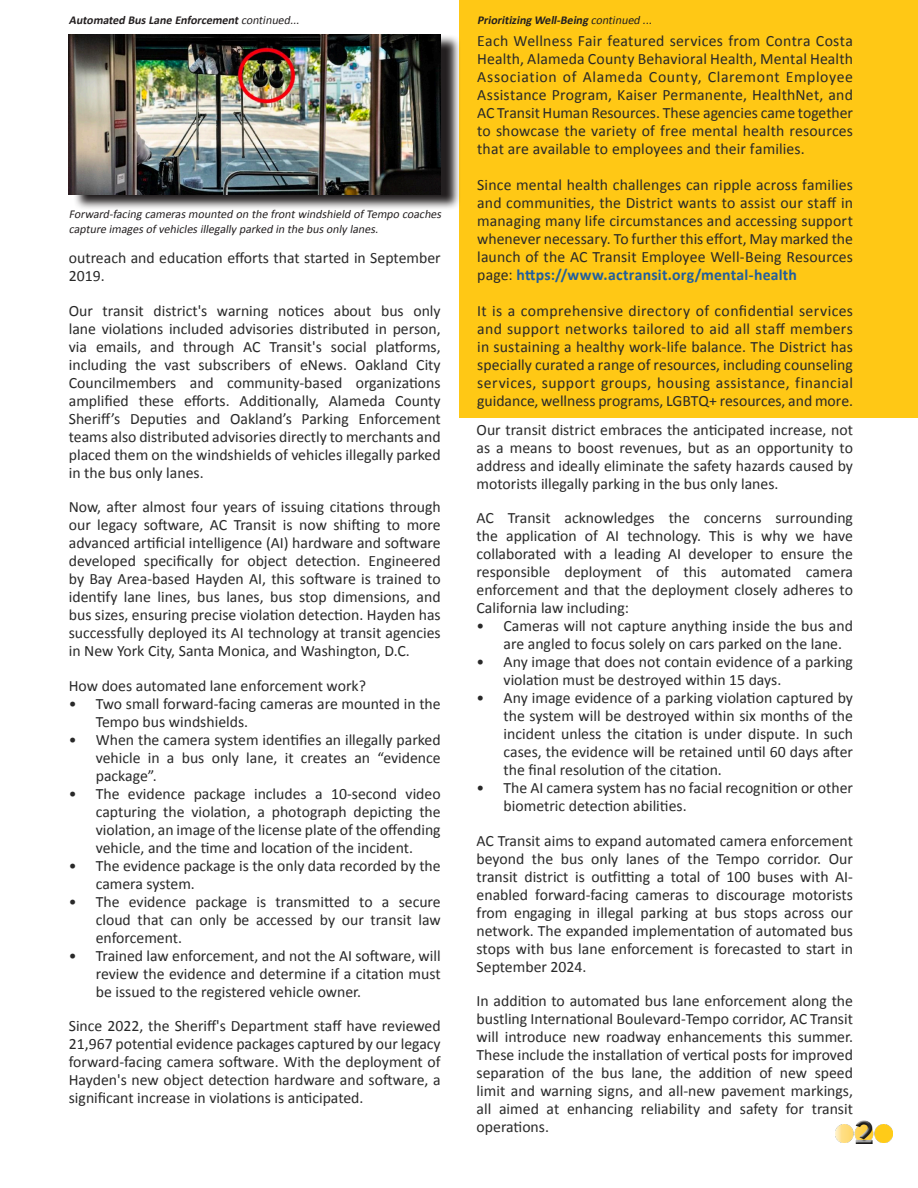
<style>
.page{position:relative;width:918px;height:1188px;background:#fff}
.page>*{position:absolute;margin:0;border:0;box-sizing:border-box;transform-origin:0 0}
.t1{font:33.75px "Quantify";color:#292929}
.Paragraph_Style_1{font:15.75px/18px "Calibri";color:#292929;text-align:justify}
.Paragraph_Style_3{font:15.75px/18px "Calibri";letter-spacing:.005em;color:#292929;text-align:justify}
.t2{font:italic 12px/14.4px "Calibri";color:#231f20}
.t3{font:italic 700 12px "Calibri";color:#231f20}
.s1{font-weight:400}
.s2{font-weight:700;color:#215e9e}
</style>
<div class="page">
<img style="left:836px;top:1125px;width:56px;height:18px">
<div style="left:854px;top:1122px;width:21px;height:24px;background:#231f20;opacity:.75"></div>
<div style="left:459px;top:0;width:459px;height:418px;background:#ffc815"></div>
<svg style="left:73px;top:36px;width:387px;height:173px;background:#7f7b79"></svg>
<img style="left:69px;top:34px;width:372px;height:160px">
<p class="t3" style="left:69px;top:12px;width:235px">Automated BusLane Enforcement<span class="s1">continued...</span></p>
<p class="t2" style="left:69px;top:207px;width:377px">Forward-facing camerasmounted on the frontwindshield ofTempo coaches capture imagesofvehiclesillegally parked in the busonly lanes.</p>
<p class="Paragraph_Style_1" style="left:69px;top:249px;width:373px">outreach and education efforts that started in September<br>2019.</p>
<p class="Paragraph_Style_1" style="left:69px;top:301px;width:373px">Our transit district's warning notices about bus only lane violations included advisories distributed in person, via emails, and through AC Transit's social platforms, including the vast subscribers of eNews. Oakland City Councilmembers and community-based organizations amplified these efforts. Additionally, Alameda County Sheriff’s Deputies and Oakland’s Parking Enforcement teams also distributed advisories directly to merchants and placed them on the windshields of vehicles illegally parked in the bus only lanes.</p>
<p class="Paragraph_Style_1" style="left:69px;top:498px;width:373px">Now, after almost four years of issuing citations through our legacy software, AC Transit is now shifting to more advanced artificial intelligence (AI) hardware and software developed specifically for object detection. Engineered by Bay Area-based Hayden AI, this software is trained to identify lane lines, bus lanes, bus stop dimensions, and bus sizes, ensuring precise violation detection. Hayden has successfully deployed its AI technology at transit agencies in New York City, Santa Monica, and Washington, D.C.</p>
<p class="Paragraph_Style_1" style="left:69px;top:676px;width:299px">How does automated lane enforcement work?</p>
<p class="Paragraph_Style_1" style="left:96px;top:694px;width:346px;text-indent:-27px">• Two small forward-facing cameras are mounted in the<br>Tempo bus windshields.</p>
<p class="Paragraph_Style_1" style="left:96px;top:730px;width:346px;text-indent:-27px">• When the camera system identifies an illegally parked vehicle in a bus only lane, it creates an “evidence package”.</p>
<p class="Paragraph_Style_1" style="left:96px;top:784px;width:346px;text-indent:-27px">• The evidence package includes a 10-second video capturing the violation, a photograph depicting the violation, an image of the license plate of the offending vehicle, and the time and location of the incident.</p>
<p class="Paragraph_Style_1" style="left:96px;top:856px;width:346px;text-indent:-27px">• The evidence package is the only data recorded by the camera system.</p>
<p class="Paragraph_Style_1" style="left:96px;top:892px;width:346px;text-indent:-27px">• The evidence package is transmitted to a secure cloud that can only be accessed by our transit law enforcement.</p>
<p class="Paragraph_Style_1" style="left:96px;top:946px;width:346px;text-indent:-27px">• Trained law enforcement, and not the AI software, will review the evidence and determine if a citation must be issued to the registered vehicle owner.</p>
<p class="Paragraph_Style_1" style="left:69px;top:1017px;width:373px">Since 2022, the Sheriff's Department staff have reviewed 21,967 potential evidence packages captured by our legacy forward-facing camera software. With the deployment of Hayden's new object detection hardware and software, a significant increase in violations is anticipated.</p>
<p class="t3" style="left:477px;top:11px;width:179px">Prioritizing Well-Being <span class="s1">continued ...</span></p>
<p class="Paragraph_Style_3" style="left:477px;top:32px;width:377px">Each Wellness Fair featured services from Contra Costa Health, Alameda County Behavioral Health, Mental Health Association of Alameda County, Claremont Employee Assistance Program, Kaiser Permanente, HealthNet, and AC Transit Human Resources. These agencies came together to showcase the variety of free mental health resources that are available to employees and their families.</p>
<p class="Paragraph_Style_3" style="left:477px;top:176px;width:377px">Since mental health challenges can ripple across families and communities, the District wants to assist our staff in managing many life circumstances and accessing support whenever necessary. To further this effort, May marked the launch of the AC Transit Employee Well-Being Resources page: <span class="s2">https://www.actransit.org/mental-health</span></p>
<p class="Paragraph_Style_3" style="left:477px;top:302px;width:377px">It is a comprehensive directory of confidential services and support networks tailored to aid all staff members in sustaining a healthy work-life balance. The District has specially curated a range of resources, including counseling services, support groups, housing assistance, financial guidance, wellness programs, LGBTQ+ resources, and more.</p>
<p class="Paragraph_Style_1" style="left:477px;top:420px;width:378px">Our transit district embraces the anticipated increase, not as a means to boost revenues, but as an opportunity to address and ideally eliminate the safety hazards caused by motorists illegally parking in the bus only lanes.</p>
<p class="Paragraph_Style_1" style="left:477px;top:509px;width:378px">AC Transit acknowledges the concerns surrounding the application of AI technology. This is why we have collaborated with a leading AI developer to ensure the responsible deployment of this automated camera enforcement and that the deployment closely adheres to California law including:</p>
<p class="Paragraph_Style_1" style="left:504px;top:617px;width:351px;text-indent:-27px">• Cameras will not capture anything inside the bus and are angled to focus solely on cars parked on the lane.</p>
<p class="Paragraph_Style_1" style="left:504px;top:653px;width:351px;text-indent:-27px">• Any image that does not contain evidence of a parking violation must be destroyed within 15 days.</p>
<p class="Paragraph_Style_1" style="left:504px;top:689px;width:351px;text-indent:-27px">• Any image evidence of a parking violation captured by the system will be destroyed within six months of the incident unless the citation is under dispute. In such cases, the evidence will be retained until 60 days after the final resolution of the citation.</p>
<p class="Paragraph_Style_1" style="left:504px;top:779px;width:351px;text-indent:-27px">• The AI camera system has no facial recognition or other biometric detection abilities.</p>
<p class="Paragraph_Style_1" style="left:477px;top:831px;width:378px">AC Transit aims to expand automated camera enforcement beyond the bus only lanes of the Tempo corridor. Our transit district is outfitting a total of 100 buses with AI&shy;enabled forward-facing cameras to discourage motorists from engaging in illegal parking at bus stops across our network. The expanded implementation of automated bus stops with bus lane enforcement is forecasted to start in September 2024.</p>
<p class="Paragraph_Style_1" style="left:477px;top:992px;width:378px">In addition to automated bus lane enforcement along the bustling International Boulevard-Tempo corridor, AC Transit will introduce new roadway enhancements this summer.<br>These include the installation of vertical posts for improved separation of the bus lane, the addition of new speed limit and warning signs, and all-new pavement markings, all aimed at enhancing reliability and safety for transit operations.</p>
<h1 class="t1" style="left:855px;top:1113px;width:20px">2</h1>
</div>
